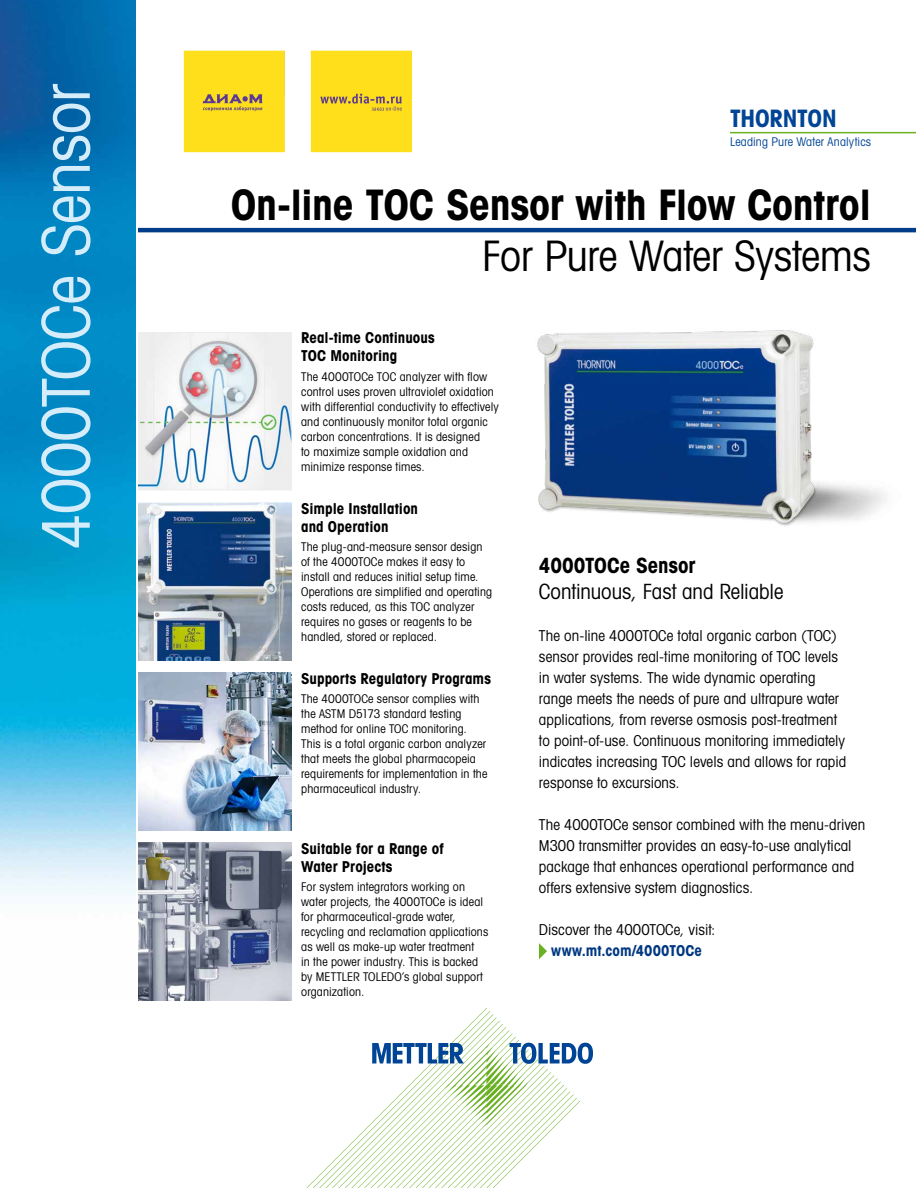
<style>
.page{position:relative;width:918px;height:1188px;background:#fff}
.page>*{position:absolute;margin:0;border:0;box-sizing:border-box;transform-origin:0 0}
.t1{font:66px "Avant Gardefor MT Bk";letter-spacing:-.01em;color:#d5edfa}
.t2{font:42px "Avant Gardefor MT Bd";letter-spacing:-.01em;color:#000}
.t3{font:42px "Avant Gardefor MT Bk";letter-spacing:-.005em;color:#000}
.t4{font:24px "Avant Gardefor MT Bd";letter-spacing:-.005em;color:#004595}
.t5{font:21px "Avant Gardefor MT Bk";letter-spacing:-.005em;color:#000}
.t6{font:21px "Avant Gardefor MT Bd";letter-spacing:-.005em;color:#000}
.t7{font:15px/21px "Avant Gardefor MT Bk";letter-spacing:.005em;color:#000}
.t8{font:15px/18px "Avant Gardefor MT Bd";color:#000}
.t9{font:15px "Avant Gardefor MT Bd";letter-spacing:.005em;color:#003882}
.t10{font:12px/15px "Avant Gardefor MT Bk";letter-spacing:.015em;color:#000}
.t11{font:12px "Avant Gardefor MT Bk";letter-spacing:.015em;color:#004595}
</style>
<div class="page">
<hr style="left:132px;top:228px;width:783px;height:4px;background:#003c8c">
<img style="left:138px;top:503px;width:153px;height:157px">
<img style="left:138px;top:673px;width:153px;height:157px">
<img style="left:138px;top:843px;width:153px;height:157px">
<img style="left:138px;top:334px;width:151px;height:154px">
<div style="left:135px;top:332px;width:156px;height:158px;border:1px solid #eceded"></div>
<div style="left:0;top:0;width:138px;height:1009px;background:linear-gradient(to right,#fff,#fff)"></div>
<img style="left:0;top:0;width:135px;height:999px">
<hr style="left:730px;top:132px;width:185px;height:1px;background:#6ab023">
<svg style="left:306px;top:1008px;width:287px;height:180px"></svg>
<svg style="left:539px;top:943px;width:8px;height:16px"></svg>
<img style="left:537px;top:330px;width:349px;height:196px">
<img style="left:183px;top:50px;width:229px;height:103px">
<h1 class="t1" style="left:25px;top:549px;width:467px;rotate:-90deg">4000TOCe Sensor</h1>
<h3 class="t4" style="left:730px;top:103px;width:108px">THORNTON</h3>
<p class="t11" style="left:730px;top:134px;width:143px">Leading Pure Water Analytics</p>
<h2 class="t2" style="left:231px;top:178px;width:642px">On-line TOC Sensor with Flow Control</h2>
<h2 class="t3" style="left:482px;top:230px;width:390px">For Pure Water Systems</h2>
<p class="t8" style="left:301px;top:329px;width:135px">Real‑time Continuous<br>TOC Monitoring</p>
<p class="t10" style="left:301px;top:369px;width:199px">The 4000TOCe TOC analyzer with flow control uses proven ultraviolet oxidation with differential conductivity to effectively and continuously monitor total organic carbon concentrations. It is designed<br>to maximize sample oxidation and minimize response times.</p>
<p class="t8" style="left:301px;top:499px;width:118px">Simple Installation and Operation</p>
<p class="t10" style="left:301px;top:539px;width:193px">The plug-and-measure sensor design of the 4000TOCe makes it easy to install and reduces initial setup time.<br>Operations are simplified and operating costs reduced, as this TOC analyzer requires no gases or reagents to be handled, stored or replaced.</p>
<p class="t8" style="left:301px;top:669px;width:191px">Supports Regulatory Programs</p>
<p class="t10" style="left:301px;top:691px;width:188px">The 4000TOCe sensor complies with the ASTM D5173 standard testing method for online TOC monitoring.<br>This is a total organic carbon analyzer that meets the global pharmacopeia requirements for implementation in the pharmaceutical industry.</p>
<p class="t8" style="left:301px;top:839px;width:144px">Suitable for a Range of<br>Water Projects</p>
<p class="t10" style="left:301px;top:879px;width:189px">For system integrators working on water projects, the 4000TOCe is ideal for pharmaceutical-grade water, recycling and reclamation applications as well as make-up water treatment<br>in the power industry. This is backed by METTLER TOLEDO’s global support organization.</p>
<h3 class="t6" style="left:539px;top:552px;width:158px">4000TOCe Sensor</h3>
<h3 class="t5" style="left:539px;top:578px;width:246px">Continuous, Fast and Reliable</h3>
<p class="t7" style="left:539px;top:624px;width:309px">The on-line 4000TOCe total organic carbon (TOC) sensor provides real-time monitoring of TOC levels in water systems. The wide dynamic operating range meets the needs of pure and ultrapure water applications, from reverse osmosis post-treatment to point-of-use. Continuous monitoring immediately indicates increasing TOC levels and allows for rapid response to excursions.</p>
<p class="t7" style="left:539px;top:813px;width:328px">The 4000TOCe sensor combined with the menu-driven M300 transmitter provides an easy-to-use analytical package that enhances operational performance and offers extensive system diagnostics.</p>
<p class="t7" style="left:539px;top:918px;width:178px">Discover the 4000TOCe, visit:</p>
<p class="t9" style="left:551px;top:941px;width:152px">www.mt.com/4000TOCe</p>
</div>
